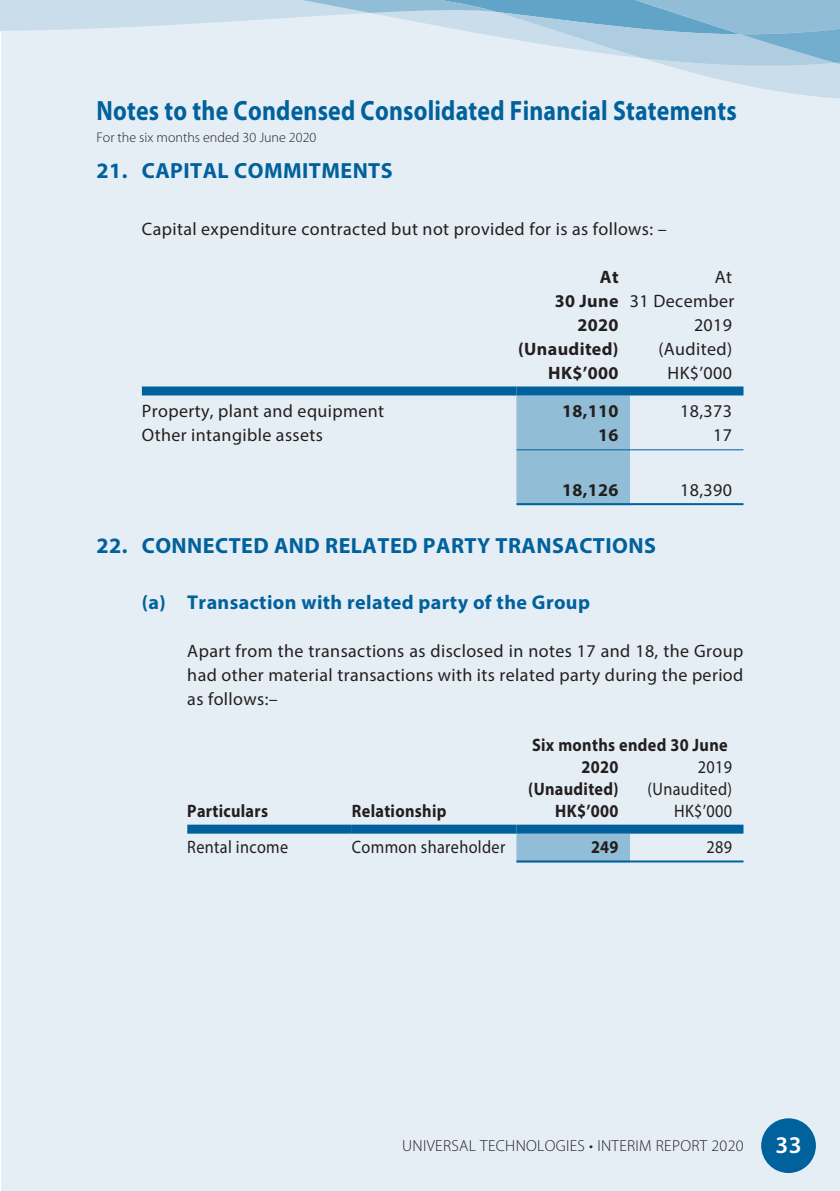
<style>
.page{position:relative;width:840px;height:1191px;background:#fff}
.page>*{position:absolute;margin:0;border:0;box-sizing:border-box;transform-origin:0 0}
.t1{font:700 28px "Myriad Pro";letter-spacing:.01em;color:#00619c;scale:.85 1}
.t2{font:600 24px "Myriad Pro";color:#fff}
.t3{font:700 22px "Myriad Pro";letter-spacing:.02em;color:#00619c}
.t4{font:700 20px "Myriad Pro";letter-spacing:.02em;color:#00619c}
.t5{font:18px/24px "Myriad Pro";letter-spacing:.02em;color:#231f20;text-align:justify}
.t6{font:700 18px/22px "Myriad Pro";letter-spacing:.02em;color:#231f20;scale:.9 1}
.t7{font:18px "Myriad Pro";letter-spacing:.02em;color:#231f20;scale:.9 1}
.t8{font:700 18px "Myriad Pro";letter-spacing:.02em;color:#231f20}
.t9{font:300 16px "Myriad Pro";letter-spacing:.02em;color:#231f20}
.t10{font:300 14px "Myriad Pro";color:#231f20}
.s1{font-weight:700}
</style>
<div class="page">
<div style="left:1px;top:0;width:838px;height:1191px;background:#e6eef5"></div>
<div style="left:760px;top:1118px;width:55px;height:55px;background:#00619c;border-radius:50%"></div>
<svg style="left:0;top:0;width:839px;height:98px"></svg>
<div style="left:516px;top:395px;width:113px;height:108px;background:#91bdd7"></div>
<div style="left:142px;top:386px;width:374px;height:9px;background:#00619c"></div>
<div style="left:516px;top:386px;width:113px;height:9px;background:#00619c"></div>
<div style="left:629px;top:386px;width:114px;height:9px;background:#00619c"></div>
<hr style="left:516px;top:449px;width:113px;height:1px;background:#00619c">
<hr style="left:629px;top:449px;width:114px;height:1px;background:#00619c">
<hr style="left:516px;top:503px;width:113px;height:2px;background:#00619c">
<hr style="left:629px;top:503px;width:114px;height:2px;background:#00619c">
<div style="left:516px;top:833px;width:113px;height:27px;background:#91bdd7"></div>
<div style="left:187px;top:824px;width:164px;height:9px;background:#00619c"></div>
<div style="left:351px;top:824px;width:165px;height:9px;background:#00619c"></div>
<div style="left:516px;top:824px;width:113px;height:9px;background:#00619c"></div>
<div style="left:629px;top:824px;width:114px;height:9px;background:#00619c"></div>
<hr style="left:516px;top:860px;width:113px;height:2px;background:#00619c">
<hr style="left:629px;top:860px;width:114px;height:2px;background:#00619c">
<h1 class="t1" style="left:96px;top:92px;width:754px">Notes to the Condensed Consolidated Financial Statements</h1>
<p class="t10" style="left:96px;top:129px;width:221px">For the six months ended 30 June 2020</p>
<p class="t3" style="left:96px;top:157px;width:297px">21. CAPITAL COMMITMENTS</p>
<p class="t5" style="left:142px;top:217px;width:526px">Capital expenditure contracted but not provided for is as follows: –</p>
<p class="t8" style="left:599px;top:265px;width:20px">At</p>
<p class="t5" style="left:714px;top:265px;width:19px">At</p>
<p class="t5" style="left:554px;top:289px;width:181px"><span class="s1">30 June</span> 31 December</p>
<p class="t8" style="left:577px;top:313px;width:43px">2020</p>
<p class="t5" style="left:693px;top:313px;width:40px">2019</p>
<p class="t8" style="left:518px;top:337px;width:102px">(Unaudited)</p>
<p class="t5" style="left:658px;top:337px;width:75px">(Audited)</p>
<p class="t8" style="left:548px;top:361px;width:72px">HK$’000</p>
<p class="t5" style="left:667px;top:361px;width:66px">HK$’000</p>
<p class="t5" style="left:142px;top:399px;width:244px">Property, plant and equipment</p>
<p class="t8" style="left:562px;top:399px;width:58px">18,110</p>
<p class="t5" style="left:680px;top:399px;width:53px">18,373</p>
<p class="t5" style="left:142px;top:423px;width:182px">Other intangible assets</p>
<p class="t8" style="left:598px;top:423px;width:22px">16</p>
<p class="t5" style="left:712px;top:423px;width:20px">17</p>
<p class="t8" style="left:562px;top:478px;width:58px">18,126</p>
<p class="t5" style="left:680px;top:478px;width:53px">18,390</p>
<p class="t3" style="left:96px;top:531px;width:560px">22. CONNECTED AND RELATED PARTY TRANSACTIONS</p>
<p class="t4" style="left:142px;top:589px;width:449px">(a) Transaction with related party of the Group</p>
<p class="t5" style="left:187px;top:639px;width:557px">Apart from the transactions as disclosed in notes 17 and 18, the Group had other material transactions with its related party during the period as follows:–</p>
<p class="t6" style="left:581px;top:733px;width:164px;text-indent:-49px">Six months ended 30 June<br>2020</p>
<p class="t7" style="left:697px;top:756px;width:40px">2019</p>
<p class="t6" style="left:528px;top:777px;width:102px">(Unaudited)</p>
<p class="t7" style="left:647px;top:778px;width:95px">(Unaudited)</p>
<p class="t6" style="left:187px;top:799px;width:91px">Particulars</p>
<p class="t6" style="left:351px;top:799px;width:107px">Relationship</p>
<p class="t6" style="left:555px;top:799px;width:72px">HK$’000</p>
<p class="t7" style="left:673px;top:800px;width:66px">HK$’000</p>
<p class="t7" style="left:187px;top:836px;width:114px">Rental income</p>
<p class="t7" style="left:352px;top:836px;width:172px">Common shareholder</p>
<p class="t6" style="left:590px;top:835px;width:32px">249</p>
<p class="t7" style="left:706px;top:836px;width:30px">289</p>
<p class="t9" style="left:402px;top:1136px;width:343px">UNIVERSAL TECHNOLOGIES • INTERIM REPORT 2020</p>
<h2 class="t2" style="left:775px;top:1130px;width:27px">33</h2>
</div>
